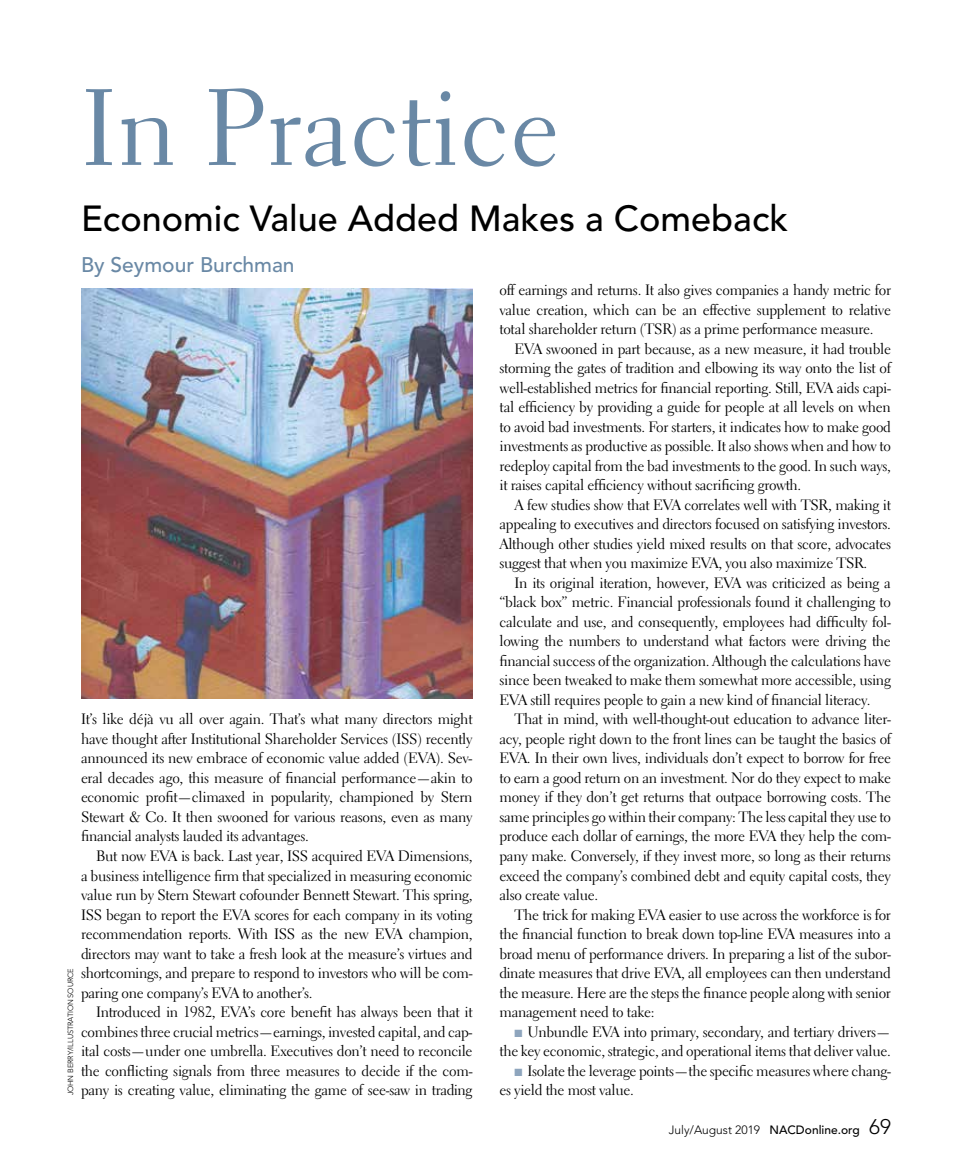
<style>
.page{position:relative;width:972px;height:1175px;background:#fff}
.page>*{position:absolute;margin:0;border:0;box-sizing:border-box;transform-origin:0 0}
.t1{font:108px "Electra LH";color:#6988a5}
.t2{font:500 36px "Avenir";color:#000}
.t3{font:500 21px "Avenir";color:#6988a5}
.t4{font:15px/19.5px "Electra LH";letter-spacing:-.02em;color:#000;text-align:justify}
.t5{font:300 12px "Avenir";color:#000}
.t6{font:300 7.5px "Avenir";letter-spacing:-.015em;color:#000}
.s1{color:#8ea5bd}
.s2{font-weight:500}
.s3{font-size:21px}
</style>
<div class="page">
<img style="left:81px;top:288px;width:391px;height:410px">
<h1 class="t1" style="left:81px;top:62px;width:480px">In Practice</h1>
<h2 class="t2" style="left:81px;top:198px;width:709px">Economic Value Added Makes a Comeback</h2>
<h3 class="t3" style="left:81px;top:252px;width:215px">By Seymour Burchman</h3>
<p class="t4" style="left:81px;top:709px;width:393px">It’s like déjà vu all over again. That’s what many directors might have thought after Institutional Shareholder Services (ISS) recently announced its new embrace of economic value added (EVA). Sev&shy;eral decades ago, this measure of financial performance—akin to economic profit—climaxed in popularity, championed by Stern Stewart &amp; Co. It then swooned for various reasons, even as many financial analysts lauded its advantages.</p>
<p class="t4" style="left:81px;top:846px;width:393px;text-indent:15px">But now EVA is back. Last year, ISS acquired EVA Dimensions, a business intelligence firm that specialized in measuring economic value run by Stern Stewart cofounder Bennett Stewart. This spring, ISS began to report the EVA scores for each company in its voting recommendation reports. With ISS as the new EVA champion, directors may want to take a fresh look at the measure’s virtues and shortcomings, and prepare to respond to investors who will be com&shy;paring one company’s EVA to another’s.</p>
<p class="t4" style="left:81px;top:1002px;width:393px;text-indent:15px">Introduced in 1982, EVA’s core benefit has always been that it combines three crucial metrics—earnings, invested capital, and cap&shy;ital costs—under one umbrella. Executives don’t need to reconcile the conflicting signals from three measures to decide if the com&shy;pany is creating value, eliminating the game of see-saw in trading</p>
<p class="t6" style="left:66px;top:1095px;width:129px;rotate:-90deg">JOHN BERRY/ILLUSTRATION SOURCE</p>
<p class="t4" style="left:500px;top:280px;width:393px">off earnings and returns. It also gives companies a handy metric for value creation, which can be an effective supplement to relative total shareholder return (TSR) as a prime performance measure.</p>
<p class="t4" style="left:500px;top:339px;width:393px;text-indent:15px">EVA swooned in part because, as a new measure, it had trouble storming the gates of tradition and elbowing its way onto the list of well-established metrics for financial reporting. Still, EVA aids capi&shy;tal efficiency by providing a guide for people at all levels on when to avoid bad investments. For starters, it indicates how to make good investments as productive as possible. It also shows when and how to redeploy capital from the bad investments to the good. In such ways, it raises capital efficiency without sacrificing growth.</p>
<p class="t4" style="left:500px;top:495px;width:393px;text-indent:15px">A few studies show that EVA correlates well with TSR, making it appealing to executives and directors focused on satisfying investors.<br>Although other studies yield mixed results on that score, advocates suggest that when you maximize EVA, you also maximize TSR.</p>
<p class="t4" style="left:500px;top:573px;width:393px;text-indent:15px">In its original iteration, however, EVA was criticized as being a “black box” metric. Financial professionals found it challenging to calculate and use, and consequently, employees had difficulty fol&shy;lowing the numbers to understand what factors were driving the financial success of the organization. Although the calculations have since been tweaked to make them somewhat more accessible, using EVA still requires people to gain a new kind of financial literacy.</p>
<p class="t4" style="left:500px;top:709px;width:393px;text-indent:15px">That in mind, with well-thought-out education to advance liter&shy;acy, people right down to the front lines can be taught the basics of EVA. In their own lives, individuals don’t expect to borrow for free to earn a good return on an investment. Nor do they expect to make money if they don’t get returns that outpace borrowing costs. The same principles go within their company: The less capital they use to produce each dollar of earnings, the more EVA they help the com&shy;pany make. Conversely, if they invest more, so long as their returns exceed the company’s combined debt and equity capital costs, they also create value.</p>
<p class="t4" style="left:500px;top:904px;width:393px;text-indent:15px">The trick for making EVA easier to use across the workforce is for the financial function to break down top-line EVA measures into a broad menu of performance drivers. In preparing a list of the subor&shy;dinate measures that drive EVA, all employees can then understand the measure. Here are the steps the finance people along with senior management need to take:</p>
<p class="t4" style="left:499px;top:1021px;width:393px;text-align:right"><span class="s1">■</span> Unbundle EVA into primary, secondary, and tertiary drivers— the key economic, strategic, and operational items that deliver value.</p>
<p class="t4" style="left:515px;top:1060px;width:378px"><span class="s1">■</span> Isolate the leverage points—the specific measures where chang-</p>
<p class="t4" style="left:499px;top:1080px;width:136px">es yield the most value.</p>
<p class="t5" style="left:669px;top:1123px;width:224px">July/August 2019 <span class="s2">NACDonline.org</span> <span class="s3">69</span></p>
</div>
